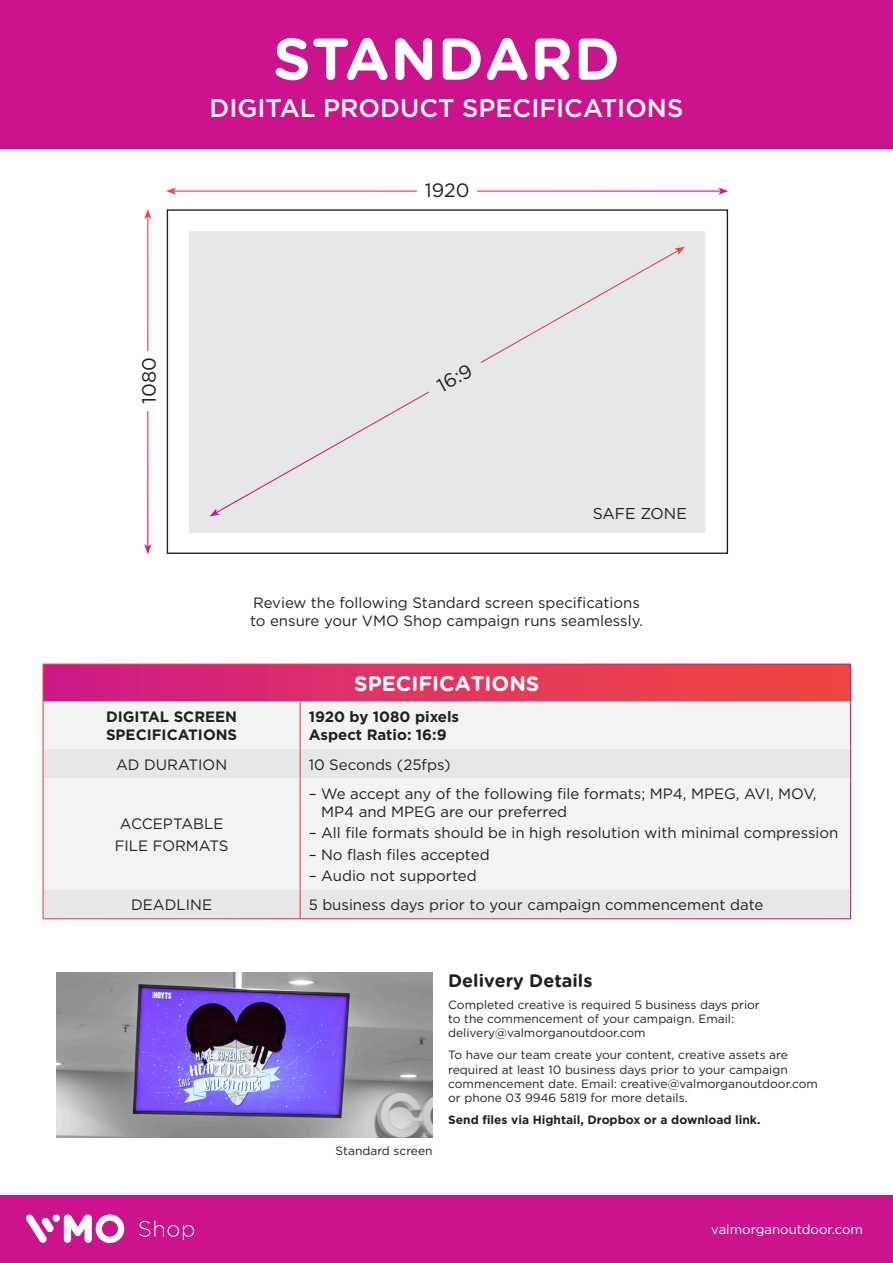
<style>
.page{position:relative;width:893px;height:1263px;background:#fff}
.page>*{position:absolute;margin:0;border:0;box-sizing:border-box;transform-origin:0 0}
.t1{font:700 58.8px "Gotham Rounded";letter-spacing:.015em;color:#fff}
.t2{font:500 25.5px "Gotham HTF";color:#fff}
.Body_Gotham{font:700 21px "Gotham Rounded";color:#fff}
.Body_Gotham-2{font:19.35px "Gotham HTF";color:#231f20}
.t3{font:700 18px "Gotham Rounded";color:#231f20}
.Body_Gotham-3{font:15.75px "Gotham HTF";color:#231f20}
.Body{font:15px/18px "Gotham HTF";color:#231f20}
.Body_Gotham-4{font:15px/22.5px "Gotham HTF";color:#231f20;text-align:center}
.Body-2{font:700 15px/18px "Gotham HTF";color:#231f20}
.Body_Gotham-5{font:700 15px/18px "Gotham HTF";color:#231f20}
.t4{font:13.2px "Gotham HTF";color:#fff}
.Body_Gotham-6{font:12px/14.4px "Gotham HTF";color:#231f20}
.t5{font:700 12px "Gotham HTF";color:#231f20}
</style>
<div class="page">
<div style="left:0;top:1196px;width:893px;height:67px;background:#cc128c"></div>
<svg style="left:25px;top:1214px;width:99px;height:29px"></svg>
<div style="left:43px;top:664px;width:808px;height:37px;background:linear-gradient(to right,#d01c86,#f34b3c)"></div>
<div style="left:44px;top:889px;width:806px;height:29px;background:#e6e7e9"></div>
<div style="left:44px;top:778px;width:806px;height:111px;background:#f2f3f4"></div>
<hr style="left:43px;top:663px;width:257px;height:2px;background:#fff">
<hr style="left:43px;top:665px;width:1px;height:36px;background:#fff">
<hr style="left:300px;top:663px;width:551px;height:2px;background:#fff">
<hr style="left:850px;top:665px;width:1px;height:36px;background:#fff">
<svg style="left:43px;top:889px;width:1px;height:29px"></svg>
<svg style="left:43px;top:701px;width:808px;height:77px"></svg>
<svg style="left:300px;top:889px;width:1px;height:29px"></svg>
<svg style="left:850px;top:889px;width:1px;height:29px"></svg>
<hr style="left:300px;top:701px;width:1px;height:48px;background:#fff">
<hr style="left:300px;top:778px;width:1px;height:111px;background:#fff">
<img style="left:57px;top:972px;width:376px;height:165px">
<div style="left:0;top:0;width:893px;height:148px;background:#cc128c"></div>
<div style="left:190px;top:231px;width:515px;height:301px;background:#e6e7e9"></div>
<svg style="left:166px;top:187px;width:10px;height:8px"></svg>
<svg style="left:718px;top:187px;width:10px;height:8px"></svg>
<svg style="left:144px;top:209px;width:7px;height:10px"></svg>
<svg style="left:144px;top:544px;width:7px;height:10px"></svg>
<svg style="left:220px;top:252px;width:454px;height:259px"></svg>
<svg style="left:674px;top:247px;width:11px;height:8px"></svg>
<svg style="left:210px;top:508px;width:10px;height:8px"></svg>
<svg style="left:423px;top:350px;width:70px;height:64px"></svg>
<svg style="left:139px;top:1220px;width:55px;height:20px"></svg>
<p class="t1" style="left:273px;top:16px;width:348px">STANDARD</p>
<p class="t2" style="left:210px;top:93px;width:475px">DIGITAL PRODUCT SPECIFICATIONS</p>
<p class="Body_Gotham-2" style="left:425px;top:180px;width:46px">1920</p>
<p class="Body_Gotham-2" style="left:138px;top:404px;width:48px;rotate:-90deg">1080</p>
<p class="Body_Gotham-2" style="left:433px;top:377px;width:38px;rotate:-28deg">16:9</p>
<p class="Body_Gotham-3" style="left:593px;top:505px;width:96px">SAFE ZONE</p>
<p class="Body" style="left:250px;top:593px;width:394px">Review the following Standard screen specifications to ensure your VMO Shop campaign runs seamlessly.</p>
<p class="Body_Gotham" style="left:354px;top:668px;width:187px">SPECIFICATIONS</p>
<p class="Body_Gotham-5" style="left:106px;top:708px;width:133px">DIGITAL SCREEN<br>SPECIFICATIONS</p>
<p class="Body-2" style="left:309px;top:708px;width:152px">1920 by 1080 pixels<br>Aspect Ratio: 16:9</p>
<p class="Body_Gotham-4" style="left:116px;top:753px;width:113px">AD DURATION</p>
<p class="Body" style="left:309px;top:755px;width:144px">10 Seconds (25fps)</p>
<p class="Body_Gotham-4" style="left:115px;top:812px;width:115px">ACCEPTABLE<br>FILE FORMATS</p>
<p class="Body" style="left:321px;top:785px;width:497px;text-indent:-12px">– We accept any of the following file formats; MP4, MPEG, AVI, MOV,<br>MP4 and MPEG are our preferred</p>
<p class="Body" style="left:309px;top:824px;width:531px">– All file formats should be in high resolution with minimal compression</p>
<p class="Body" style="left:309px;top:845px;width:182px">– No flash files accepted</p>
<p class="Body" style="left:309px;top:866px;width:170px">– Audio not supported</p>
<p class="Body_Gotham-4" style="left:131px;top:893px;width:82px">DEADLINE</p>
<p class="Body" style="left:309px;top:896px;width:456px">5 business days prior to your campaign commencement date</p>
<p class="Body_Gotham-6" style="left:336px;top:1143px;width:98px">Standard screen</p>
<p class="t3" style="left:448px;top:967px;width:146px">Delivery Details</p>
<p class="Body_Gotham-6" style="left:448px;top:997px;width:313px">Completed creative is required 5 business days prior to the commencement of your campaign. Email: delivery@valmorganoutdoor.com</p>
<p class="Body_Gotham-6" style="left:448px;top:1047px;width:371px">To have our team create your content, creative assets are required at least 10 business days prior to your campaign commencement date. Email: creative@valmorganoutdoor.com or phone 03 9946 5819 for more details.</p>
<p class="t5" style="left:448px;top:1113px;width:314px">Send files via Hightail, Dropbox or a download link.</p>
<p class="t4" style="left:711px;top:1222px;width:153px">valmorganoutdoor.com</p>
</div>
